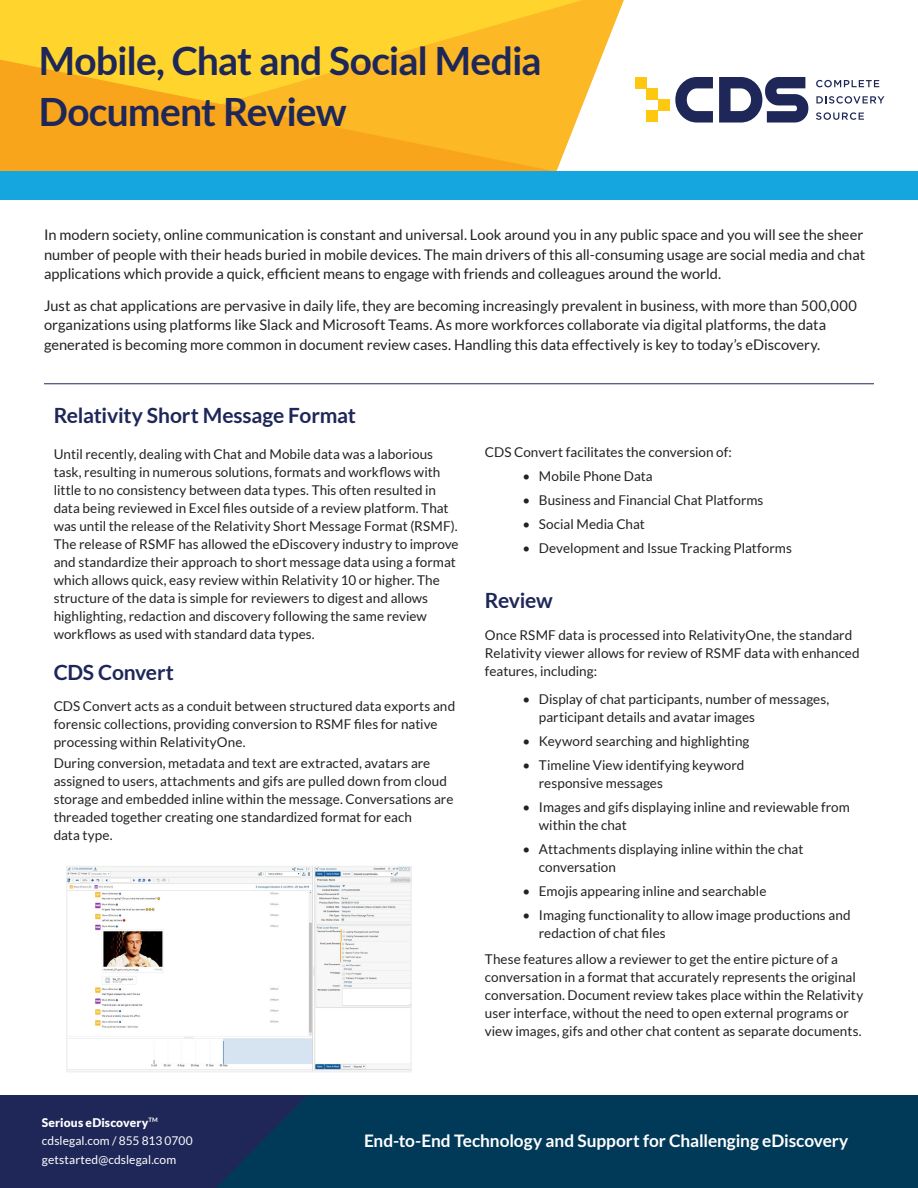
<style>
.page{position:relative;width:918px;height:1188px;background:#fff}
.page>*{position:absolute;margin:0;border:0;box-sizing:border-box;transform-origin:0 0}
.t1{font:700 39px/51px "Lato";letter-spacing:-.025em;color:#1e2758}
.Header_1{font:700 21px "Lato";letter-spacing:-.01em;color:#1e2758}
.t2{font:700 17.25px "Lato";letter-spacing:-.005em;color:#fff}
.t3{font:14.7px/19.5px "Lato";color:#212224}
.Header_1-2{font:13.5px/18px "Lato";color:#212224}
.t4{font:12px/18.9px "Lato";letter-spacing:.005em;color:#fff}
.s1{font-weight:900}
</style>
<div class="page">
<div style="left:0;top:1095px;width:918px;height:93px;background:#1e2758"></div>
<div style="left:216px;top:1095px;width:702px;height:93px;background:#013959"></div>
<svg style="left:0;top:0;width:624px;height:171px;background:#fed245"></svg>
<svg style="left:0;top:60px;width:556px;height:111px;background:#fab220"></svg>
<div style="left:658px;top:99px;width:11px;height:12px;background:#fec710"></div>
<div style="left:647px;top:88px;width:11px;height:11px;background:#fec710"></div>
<div style="left:635px;top:77px;width:12px;height:11px;background:#fec710"></div>
<div style="left:647px;top:111px;width:11px;height:11px;background:#fec710"></div>
<svg style="left:675px;top:77px;width:38px;height:46px"></svg>
<svg style="left:719px;top:77px;width:89px;height:46px"></svg>
<svg style="left:816px;top:80px;width:63px;height:7px"></svg>
<svg style="left:816px;top:96px;width:68px;height:8px"></svg>
<svg style="left:816px;top:112px;width:48px;height:8px"></svg>
<div style="left:0;top:171px;width:918px;height:28px;background:#16a6df"></div>
<hr style="left:44px;top:383px;width:830px;height:1px;background:#1e2758">
<img style="left:69px;top:869px;width:340px;height:200px">
<div style="left:66px;top:866px;width:346px;height:206px;border:2px solid #eff0f0"></div>
<h1 class="t1" style="left:39px;top:35px;width:504px">Mobile, Chat and Social Media<br>Document Review</h1>
<p class="t3" style="left:44px;top:225px;width:823px">In modern society, online communication is constant and universal. Look around you in any public space and you will see the sheer number of people with their heads buried in mobile devices. The main drivers of this all-consuming usage are social media and chat applications which provide a quick, efficient means to engage with friends and colleagues around the world.</p>
<p class="t3" style="left:44px;top:295px;width:814px">Just as chat applications are pervasive in daily life, they are becoming increasingly prevalent in business, with more than 500,000 organizations using platforms like Slack and Microsoft Teams. As more workforces collaborate via digital platforms, the data generated is becoming more common in document review cases. Handling this data effectively is key to today’s eDiscovery.</p>
<p class="Header_1" style="left:54px;top:404px;width:304px">Relativity Short Message Format</p>
<p class="Header_1-2" style="left:54px;top:445px;width:406px">Until recently, dealing with Chat and Mobile data was a laborious task, resulting in numerous solutions, formats and workflows with little to no consistency between data types. This often resulted in data being reviewed in Excel files outside of a review platform. That was until the release of the Relativity Short Message Format (RSMF).<br>The release of RSMF has allowed the eDiscovery industry to improve and standardize their approach to short message data using a format which allows quick, easy review within Relativity 10 or higher. The structure of the data is simple for reviewers to digest and allows highlighting, redaction and discovery following the same review workflows as used with standard data types.</p>
<p class="Header_1" style="left:54px;top:660px;width:122px">CDS Convert</p>
<p class="Header_1-2" style="left:54px;top:697px;width:403px">CDS Convert acts as a conduit between structured data exports and forensic collections, providing conversion to RSMF files for native processing within RelativityOne.</p>
<p class="Header_1-2" style="left:54px;top:754px;width:401px">During conversion, metadata and text are extracted, avatars are assigned to users, attachments and gifs are pulled down from cloud storage and embedded inline within the message. Conversations are threaded together creating one standardized format for each<br>data type.</p>
<p class="Header_1-2" style="left:485px;top:443px;width:248px">CDS Convert facilitates the conversion of:</p>
<p class="Header_1-2" style="left:522px;top:467px;width:132px">• Mobile Phone Data</p>
<p class="Header_1-2" style="left:522px;top:491px;width:243px">• Business and Financial Chat Platforms</p>
<p class="Header_1-2" style="left:522px;top:515px;width:124px">• Social Media Chat</p>
<p class="Header_1-2" style="left:522px;top:539px;width:271px">• Development and Issue Tracking Platforms</p>
<p class="Header_1" style="left:485px;top:589px;width:69px">Review</p>
<p class="Header_1-2" style="left:485px;top:626px;width:376px">Once RSMF data is processed into RelativityOne, the standard<br>Relativity viewer allows for review of RSMF data with enhanced features, including:</p>
<p class="Header_1-2" style="left:539px;top:690px;width:292px;text-indent:-16px">• Display of chat participants, number of messages, participant details and avatar images</p>
<p class="Header_1-2" style="left:522px;top:732px;width:229px">• Keyword searching and highlighting</p>
<p class="Header_1-2" style="left:539px;top:756px;width:207px;text-indent:-16px">• Timeline View identifying keyword responsive messages</p>
<p class="Header_1-2" style="left:539px;top:798px;width:312px;text-indent:-16px">• Images and gifs displaying inline and reviewable from within the chat</p>
<p class="Header_1-2" style="left:539px;top:840px;width:266px;text-indent:-16px">• Attachments displaying inline within the chat conversation</p>
<p class="Header_1-2" style="left:522px;top:882px;width:246px">• Emojis appearing inline and searchable</p>
<p class="Header_1-2" style="left:539px;top:906px;width:313px;text-indent:-16px">• Imaging functionality to allow image productions and redaction of chat files</p>
<p class="Header_1-2" style="left:485px;top:950px;width:380px">These features allow a reviewer to get the entire picture of a conversation in a format that accurately represents the original conversation. Document review takes place within the Relativity user interface, without the need to open external programs or view images, gifs and other chat content as separate documents.</p>
<p class="t4" style="left:42px;top:1113px;width:152px"><span class="s1">Serious eDiscovery</span><sup>TM </sup>cdslegal.com / 855 813 0700 getstarted@cdslegal.com</p>
<p class="t2" style="left:364px;top:1131px;width:486px">End-to-End Technology and Support for Challenging eDiscovery</p>
</div>
